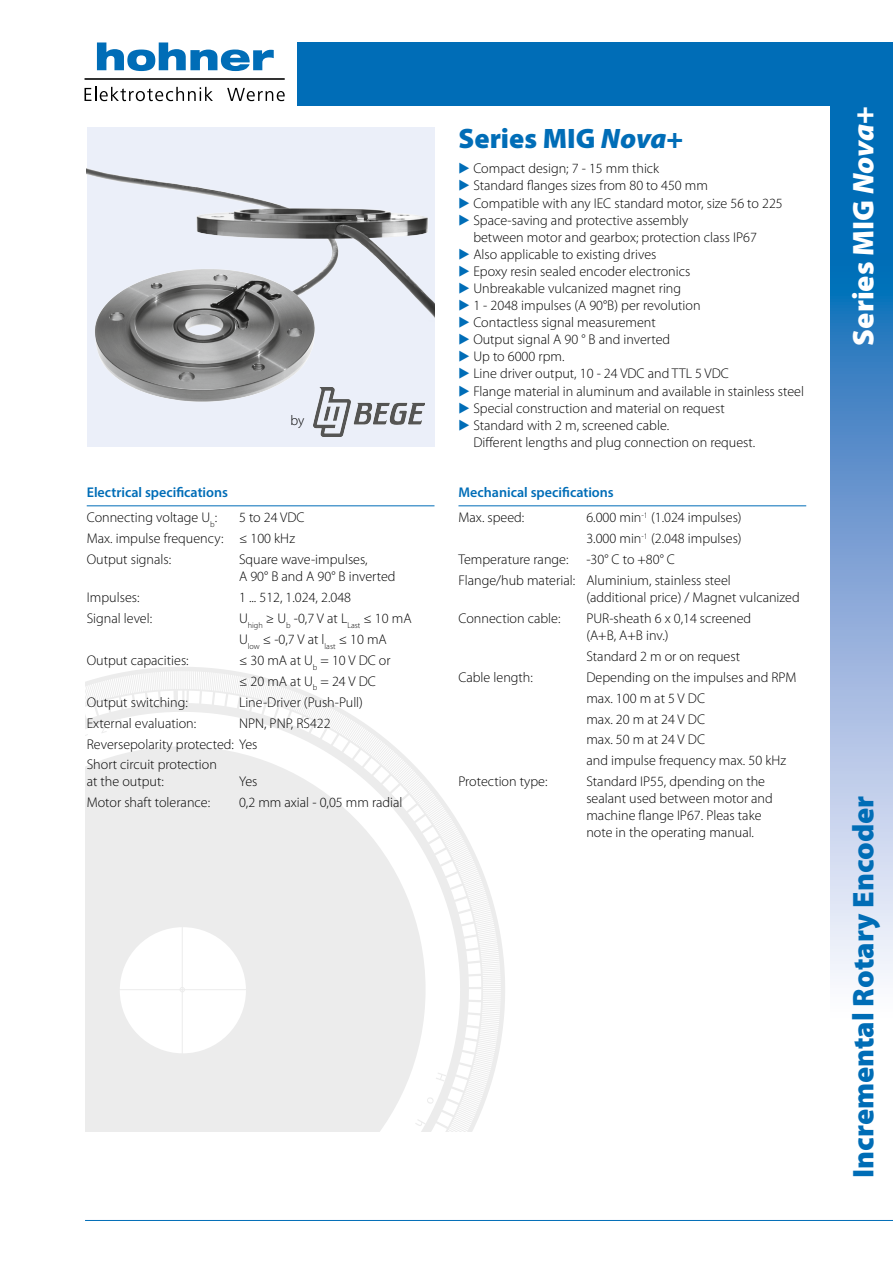
<style>
.page{position:relative;width:893px;height:1263px;background:#fff}
.page>*{position:absolute;margin:0;border:0;box-sizing:border-box;transform-origin:0 0}
.t1{font:900 30px "Myriad Pro";color:#006db6}
.t2{font:900 30px "Myriad Pro";color:#fff}
.t3{font:900 28.2px "Myriad Pro";color:#006db7}
.t4{font:300 14.1px/20.9px "Myriad Pro";color:#000}
.t5{font:600 14.1px/24.9px "Myriad Pro";color:#006db7}
.s1{font-weight:300;color:#000}
.s2{font-style:italic}
.s3{font-family:"European Pi Three";font-weight:400;color:#006db7}
</style>
<div class="page">
<div style="left:297px;top:42px;width:596px;height:64px;background:#006db7"></div>
<div style="left:830px;top:43px;width:63px;height:211px;background:#006db7"></div>
<svg style="left:830px;top:254px;width:63px;height:725px;background:#89aeda"></svg>
<hr style="left:85px;top:1220px;width:808px;height:1px;background:#006db7">
<svg style="left:97px;top:42px;width:177px;height:29px"></svg>
<svg style="left:85px;top:87px;width:128px;height:14px"></svg>
<svg style="left:227px;top:88px;width:58px;height:13px"></svg>
<hr style="left:85px;top:78px;width:200px;height:2px;background:#000">
<svg style="left:85px;top:667px;width:420px;height:464px"></svg>
<svg style="left:436px;top:1072px;width:10px;height:9px"></svg>
<svg style="left:427px;top:1097px;width:7px;height:7px"></svg>
<svg style="left:100px;top:724px;width:7px;height:9px"></svg>
<svg style="left:117px;top:719px;width:7px;height:9px"></svg>
<svg style="left:85px;top:746px;width:341px;height:385px;fill:#ececec"></svg>
<svg style="left:180px;top:987px;width:5px;height:5px"></svg>
<hr style="left:182px;top:923px;width:1px;height:133px;background:#ececec">
<hr style="left:116px;top:989px;width:133px;height:1px;background:#ececec">
<hr style="left:458px;top:505px;width:348px;height:1px;background:#006db7">
<hr style="left:87px;top:505px;width:347px;height:1px;background:#006db7">
<div style="left:87px;top:128px;width:347px;height:319px;background:#ebeff9"></div>
<img style="left:87px;top:168px;width:347px;height:234px">
<img style="left:314px;top:388px;width:111px;height:49px">
<p class="t4" style="left:291px;top:409px;width:15px">by</p>
<p class="t5" style="left:87px;top:480px;width:143px">Electrical specifications<br><span class="s1">Connecting voltage U</span><sub>b</sub><span class="s1">:</span></p>
<p class="t4" style="left:87px;top:507px;width:219px;text-indent:152px">5 to 24 VDC<br>Max. impulse frequency: ≤ 100 kHz<br>Output signals:</p>
<p class="t4" style="left:239px;top:551px;width:158px;line-height:17px">Square wave-impulses,<br>A 90° B and A 90° B inverted</p>
<p class="t4" style="left:87px;top:587px;width:54px">Impulses:</p>
<p class="t4" style="left:239px;top:587px;width:114px">1 ... 512, 1.024, 2.048</p>
<p class="t4" style="left:87px;top:608px;width:67px">Signal level:</p>
<p class="t4" style="left:239px;top:608px;width:174px">U<sub>high</sub> ≥ U<sub>b</sub> -0,7 V at L<sub>Last</sub> ≤ 10 mA<br>U<sub>low</sub> ≤ -0,7 V at l<sub>last</sub> ≤ 10 mA</p>
<p class="t4" style="left:87px;top:649px;width:103px">Output capacities:</p>
<p class="t4" style="left:239px;top:650px;width:153px">≤ 30 mA at U<sub>b</sub> = 10 V DC or ≤ 20 mA at U<sub>b</sub> = 24 V DC</p>
<p class="t4" style="left:87px;top:691px;width:103px">Output switching:</p>
<p class="t4" style="left:239px;top:691px;width:126px">Line-Driver (Push-Pull)</p>
<p class="t4" style="left:87px;top:712px;width:111px">External evaluation:</p>
<p class="t4" style="left:87px;top:712px;width:245px;text-indent:152px">NPN, PNP, RS422<br>Reversepolarity protected: Yes<br>Short circuit protection</p>
<p class="t4" style="left:87px;top:771px;width:79px">at the output:</p>
<p class="t4" style="left:239px;top:771px;width:20px">Yes</p>
<p class="t4" style="left:87px;top:792px;width:125px">Motor shaft tolerance:</p>
<p class="t4" style="left:239px;top:792px;width:165px">0,2 mm axial - 0,05 mm radial</p>
<h2 class="t3" style="left:458px;top:120px;width:226px">Series MIG <span class="s2">Nova</span>+</h2>
<p class="t4" style="left:458px;top:158px;width:202px"><span class="s3">E</span> Compact design; 7 - 15 mm thick</p>
<p class="t4" style="left:458px;top:175px;width:251px"><span class="s3">E</span> Standard flanges sizes from 80 to 450 mm</p>
<p class="t4" style="left:458px;top:192px;width:326px"><span class="s3">E</span> Compatible with any IEC standard motor, size 56 to 225</p>
<p class="t4" style="left:458px;top:209px;width:231px"><span class="s3">E</span> Space-saving and protective assembly</p>
<p class="t4" style="left:473px;top:226px;width:285px">between motor and gearbox; protection class IP67</p>
<p class="t4" style="left:458px;top:244px;width:200px"><span class="s3">E</span> Also applicable to existing drives</p>
<p class="t4" style="left:458px;top:261px;width:233px"><span class="s3">E</span> Epoxy resin sealed encoder electronics</p>
<p class="t4" style="left:458px;top:278px;width:224px"><span class="s3">E</span> Unbreakable vulcanized magnet ring</p>
<p class="t4" style="left:458px;top:295px;width:244px"><span class="s3">E</span> 1 - 2048 impulses (A 90°B) per revolution</p>
<p class="t4" style="left:458px;top:312px;width:199px"><span class="s3">E</span> Contactless signal measurement</p>
<p class="t4" style="left:458px;top:329px;width:213px"><span class="s3">E</span> Output signal A 90 ° B and inverted</p>
<p class="t4" style="left:458px;top:346px;width:108px"><span class="s3">E</span> Up to 6000 rpm.</p>
<p class="t4" style="left:458px;top:363px;width:272px"><span class="s3">E</span> Line driver output, 10 - 24 VDC and TTL 5 VDC</p>
<p class="t4" style="left:458px;top:380px;width:347px"><span class="s3">E</span> Flange material in aluminum and available in stainless steel</p>
<p class="t4" style="left:458px;top:397px;width:268px"><span class="s3">E</span> Special construction and material on request</p>
<p class="t4" style="left:458px;top:414px;width:212px"><span class="s3">E</span> Standard with 2 m, screened cable.</p>
<p class="t4" style="left:473px;top:432px;width:283px">Different lengths and plug connection on request.</p>
<p class="t5" style="left:458px;top:480px;width:157px">Mechanical specifications</p>
<p class="t4" style="left:458px;top:507px;width:67px">Max. speed:</p>
<p class="t4" style="left:586px;top:507px;width:157px">6.000 min<sup>-1</sup> (1.024 impulses)<br>3.000 min<sup>-1</sup> (2.048 impulses)</p>
<p class="t4" style="left:458px;top:549px;width:112px">Temperature range:</p>
<p class="t4" style="left:458px;top:549px;width:274px;text-indent:128px">-30° C to +80° C<br>Flange/hub material: Aluminium, stainless steel</p>
<p class="t4" style="left:586px;top:587px;width:215px">(additional price) / Magnet vulcanized</p>
<p class="t4" style="left:458px;top:608px;width:104px">Connection cable:</p>
<p class="t4" style="left:586px;top:610px;width:166px;line-height:17px">PUR-sheath 6 x 0,14 screened (A+B, A+B inv.)</p>
<p class="t4" style="left:586px;top:645px;width:155px">Standard 2 m or on request</p>
<p class="t4" style="left:458px;top:666px;width:76px">Cable length:</p>
<p class="t4" style="left:586px;top:666px;width:212px">Depending on the impulses and RPM max. 100 m at 5 V DC<br>max. 20 m at 24 V DC<br>max. 50 m at 24 V DC<br>and impulse frequency max. 50 kHz</p>
<p class="t4" style="left:458px;top:771px;width:91px">Protection type:</p>
<p class="t4" style="left:586px;top:773px;width:188px;line-height:17px">Standard IP55, dpending on the sealant used between motor and machine flange IP67. Pleas take note in the operating manual.</p>
<h1 class="t2" style="left:843px;top:346px;width:241px;rotate:-90deg">Series MIG <span class="s2">Nova+</span></h1>
<h1 class="t1" style="left:843px;top:1178px;width:384px;rotate:-90deg">Incremental Rotary Encoder</h1>
</div>
